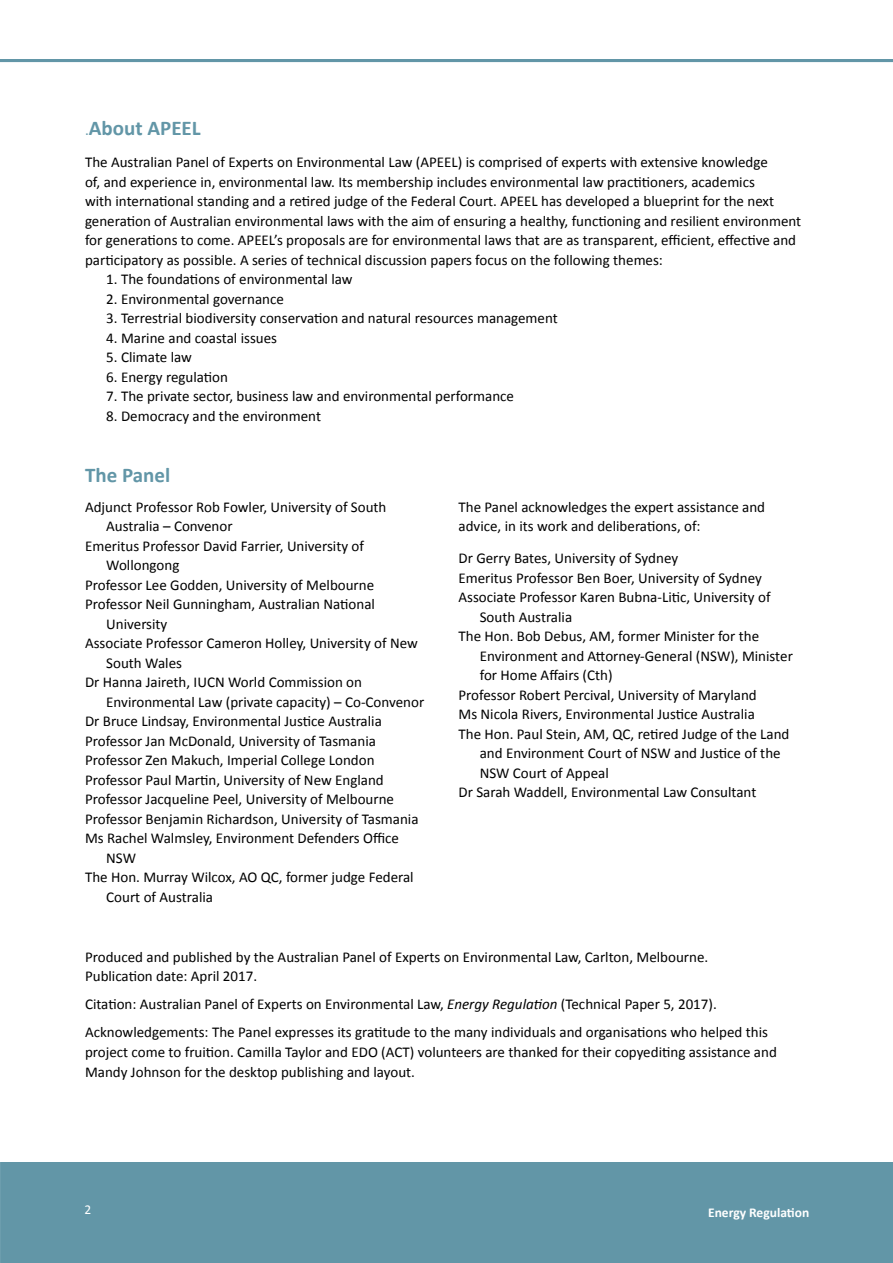
<style>
.page{position:relative;width:893px;height:1263px;background:#fff}
.page>*{position:absolute;margin:0;border:0;box-sizing:border-box;transform-origin:0 0}
.t1{font:700 21px "Calibri";color:#6296a7}
.t2{font:15px/19.5px "Calibri";color:#000}
.t3{font:700 13.5px "Calibri";color:#fff}
.t4{font:13.5px "Calibri";color:#fff}
.s1{font-weight:400;font-size:15px}
.s2{font-style:italic}
</style>
<div class="page">
<div style="left:0;top:1162px;width:893px;height:101px;background:#6296a7"></div>
<hr style="left:0;top:59px;width:893px;height:3px;background:#6296a7">
<h1 class="t1" style="left:85px;top:114px;width:117px"><span class="s1">.</span>About APEEL</h1>
<p class="t2" style="left:85px;top:152px;width:718px">The Australian Panel of Experts on Environmental Law (APEEL) is comprised of experts with extensive knowledge<br>of, and experience in, environmental law. Its membership includes environmental law practitioners, academics<br>with international standing and a retired judge of the Federal Court. APEEL has developed a blueprint for the next generation of Australian environmental laws with the aim of ensuring a healthy, functioning and resilient environment for generations to come. APEEL’s proposals are for environmental laws that are as transparent, efficient, effective and participatory as possible. A series of technical discussion papers focus on the following themes:</p>
<p class="t2" style="left:106px;top:269px;width:248px">1. The foundations of environmental law</p>
<p class="t2" style="left:106px;top:289px;width:179px">2. Environmental governance</p>
<p class="t2" style="left:106px;top:308px;width:453px">3. Terrestrial biodiversity conservation and natural resources management</p>
<p class="t2" style="left:106px;top:328px;width:172px">4. Marine and coastal issues</p>
<p class="t2" style="left:106px;top:347px;width:87px">5. Climate law</p>
<p class="t2" style="left:106px;top:367px;width:123px">6. Energy regulation</p>
<p class="t2" style="left:106px;top:386px;width:409px">7. The private sector, business law and environmental performance</p>
<p class="t2" style="left:106px;top:406px;width:216px">8. Democracy and the environment</p>
<h1 class="t1" style="left:85px;top:461px;width:87px">The Panel</h1>
<p class="t2" style="left:85px;top:497px;width:303px">Adjunct Professor Rob Fowler, University of South</p>
<p class="t2" style="left:106px;top:516px;width:128px">Australia – Convenor</p>
<p class="t2" style="left:85px;top:536px;width:280px">Emeritus Professor David Farrier, University of</p>
<p class="t2" style="left:106px;top:555px;width:75px">Wollongong</p>
<p class="t2" style="left:85px;top:575px;width:291px">Professor Lee Godden, University of Melbourne</p>
<p class="t2" style="left:85px;top:594px;width:291px">Professor Neil Gunningham, Australian National</p>
<p class="t2" style="left:106px;top:614px;width:63px">University</p>
<p class="t2" style="left:85px;top:633px;width:334px">Associate Professor Cameron Holley, University of New</p>
<p class="t2" style="left:106px;top:653px;width:77px">South Wales</p>
<p class="t2" style="left:85px;top:672px;width:279px">Dr Hanna Jaireth, IUCN World Commission on</p>
<p class="t2" style="left:106px;top:692px;width:319px">Environmental Law (private capacity) – Co-Convenor</p>
<p class="t2" style="left:85px;top:711px;width:298px">Dr Bruce Lindsay, Environmental Justice Australia</p>
<p class="t2" style="left:85px;top:731px;width:292px">Professor Jan McDonald, University of Tasmania</p>
<p class="t2" style="left:85px;top:750px;width:291px">Professor Zen Makuch, Imperial College London</p>
<p class="t2" style="left:85px;top:770px;width:300px">Professor Paul Martin, University of New England</p>
<p class="t2" style="left:85px;top:789px;width:311px">Professor Jacqueline Peel, University of Melbourne</p>
<p class="t2" style="left:85px;top:809px;width:335px">Professor Benjamin Richardson, University of Tasmania</p>
<p class="t2" style="left:85px;top:828px;width:315px">Ms Rachel Walmsley, Environment Defenders Office</p>
<p class="t2" style="left:106px;top:848px;width:31px">NSW</p>
<p class="t2" style="left:85px;top:867px;width:330px">The Hon. Murray Wilcox, AO QC, former judge Federal</p>
<p class="t2" style="left:106px;top:887px;width:108px">Court of Australia</p>
<p class="t2" style="left:458px;top:497px;width:308px">The Panel acknowledges the expert assistance and advice, in its work and deliberations, of:</p>
<p class="t2" style="left:458px;top:549px;width:221px">Dr Gerry Bates, University of Sydney</p>
<p class="t2" style="left:458px;top:568px;width:305px">Emeritus Professor Ben Boer, University of Sydney</p>
<p class="t2" style="left:458px;top:588px;width:314px">Associate Professor Karen Bubna-Litic, University of</p>
<p class="t2" style="left:480px;top:607px;width:94px">South Australia</p>
<p class="t2" style="left:458px;top:627px;width:302px">The Hon. Bob Debus, AM, former Minister for the</p>
<p class="t2" style="left:480px;top:646px;width:315px">Environment and Attorney-General (NSW), Minister</p>
<p class="t2" style="left:480px;top:666px;width:134px">for Home Affairs (Cth)</p>
<p class="t2" style="left:458px;top:685px;width:300px">Professor Robert Percival, University of Maryland</p>
<p class="t2" style="left:458px;top:705px;width:298px">Ms Nicola Rivers, Environmental Justice Australia</p>
<p class="t2" style="left:458px;top:724px;width:332px">The Hon. Paul Stein, AM, QC, retired Judge of the Land</p>
<p class="t2" style="left:480px;top:744px;width:302px">and Environment Court of NSW and Justice of the</p>
<p class="t2" style="left:480px;top:763px;width:131px">NSW Court of Appeal</p>
<p class="t2" style="left:458px;top:783px;width:299px">Dr Sarah Waddell, Environmental Law Consultant</p>
<p class="t2" style="left:85px;top:947px;width:625px">Produced and published by the Australian Panel of Experts on Environmental Law, Carlton, Melbourne.<br>Publication date: April 2017.</p>
<p class="t2" style="left:85px;top:990px;width:684px;line-height:28px">Citation: Australian Panel of Experts on Environmental Law, <span class="s2">Energy Regulation</span> (Technical Paper 5, 2017).<br>Acknowledgements: The Panel expresses its gratitude to the many individuals and organisations who helped this</p>
<p class="t2" style="left:85px;top:1042px;width:693px">project come to fruition. Camilla Taylor and EDO (ACT) volunteers are thanked for their copyediting assistance and<br>Mandy Johnson for the desktop publishing and layout.</p>
<p class="t4" style="left:85px;top:1201px;width:8px">2</p>
<p class="t3" style="left:708px;top:1204px;width:103px">Energy Regulation</p>
</div>
